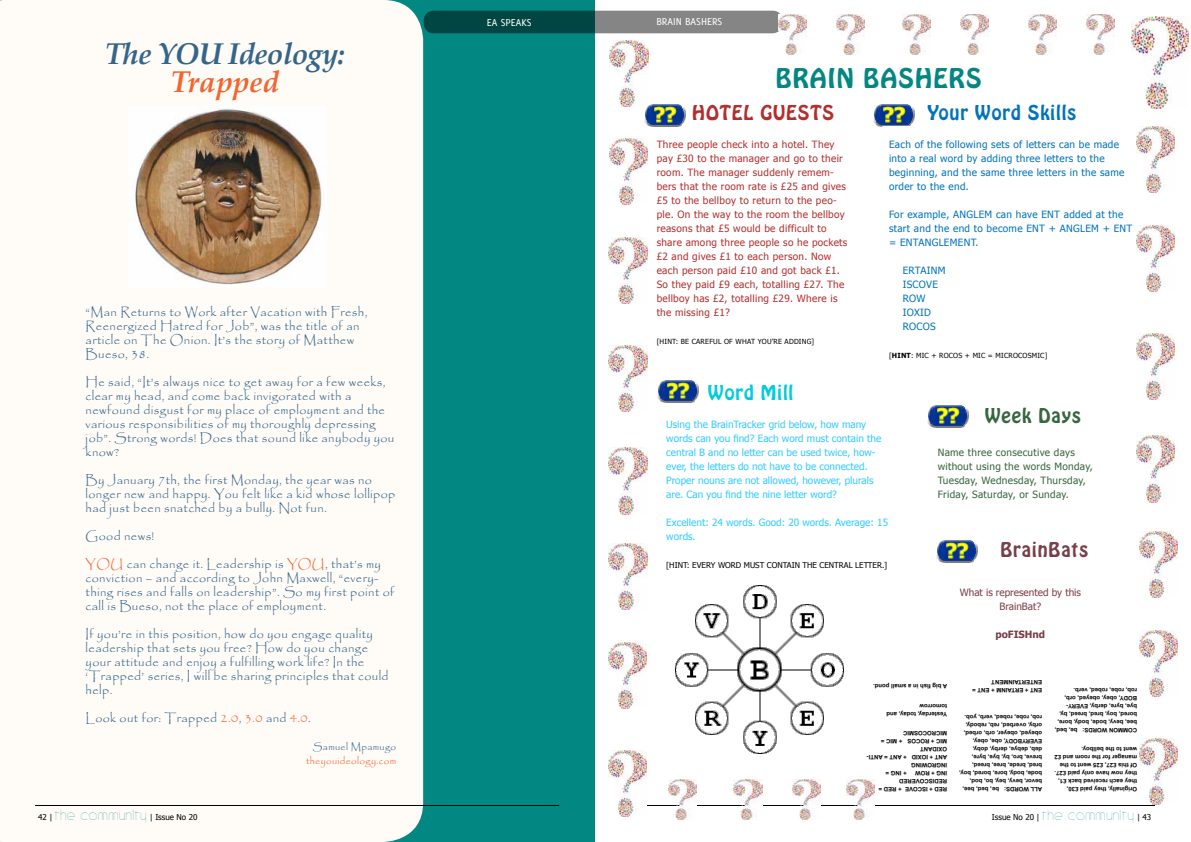
<style>
.page{position:relative;width:1191px;height:842px;background:#fff}
.page>*{position:absolute;margin:0;border:0;box-sizing:border-box;transform-origin:0 0}
.t1{font:italic 700 30px "Palatino Linotype";letter-spacing:-.03em;color:#368}
.t2{font:italic 700 30px "Palatino Linotype";color:#f26531}
.t3{font:24px "Hobo Std";letter-spacing:.05em;color:#028782}
.t4{font:18px "Hobo Std";letter-spacing:.05em;color:#0073bd}
.t5{font:18px "Hobo Std";letter-spacing:.05em;color:#b42e2e}
.t6{font:18px "Hobo Std";letter-spacing:.05em;color:#7a3e48}
.t7{font:18px "Hobo Std";letter-spacing:.05em;color:#37653e}
.t8{font:18px "Hobo Std";letter-spacing:.05em;color:#00ccde}
.t9{font:12.5px/14px "Papyrus";letter-spacing:.03em;color:#368}
.t10{font:11px "Delicious";color:#fff}
.t11{font:10px/14px "Tahoma";letter-spacing:.03em;color:#b42e2e}
.t12{font:10px/14px "Tahoma";color:#3cf}
.t13{font:10px/14px "Tahoma";letter-spacing:.03em;color:#0073bd}
.t14{font:10px/14px "Tahoma";letter-spacing:.03em;color:#37653e}
.t15{font:10px/14px "Tahoma";color:#7a3e48;text-align:center}
.t16{font:10px "Papyrus";letter-spacing:.03em;color:#f26531}
.t17{font:10px "Papyrus";letter-spacing:.03em;color:#368}
.t18{font:700 10px "Tahoma";color:#7a3e48}
.t19{font:8px "Tahoma";color:#000}
.t20{font:7px "Tahoma";letter-spacing:.03em;color:#000}
.t21{font:700 6px/8px "Arial";color:#000}
.s1{color:#f26531}
.s2{font-family:"Circle D";font-size:15px;color:#028782}
.s3{font-weight:700}
</style>
<div class="page">
<img style="left:927px;top:405px;width:41px;height:22px">
<img style="left:874px;top:122px;width:39px;height:4px">
<img style="left:936px;top:540px;width:41px;height:22px">
<img style="left:657px;top:380px;width:41px;height:22px">
<hr style="left:631px;top:805px;width:524px;height:1px;background:#000">
<div style="left:423px;top:0;width:172px;height:842px;background:#028782"></div>
<svg style="left:424px;top:11px;width:358px;height:22px;background:#456665"></svg>
<img style="left:609px;top:448px;width:38px;height:66px">
<img style="left:609px;top:138px;width:38px;height:66px">
<img style="left:609px;top:237px;width:38px;height:66px">
<img style="left:609px;top:345px;width:38px;height:66px">
<img style="left:609px;top:543px;width:38px;height:66px">
<img style="left:608px;top:642px;width:39px;height:66px">
<img style="left:608px;top:750px;width:39px;height:66px">
<img style="left:778px;top:15px;width:28px;height:40px">
<img style="left:836px;top:14px;width:29px;height:40px">
<img style="left:902px;top:14px;width:28px;height:41px">
<img style="left:960px;top:14px;width:28px;height:40px">
<img style="left:1028px;top:14px;width:28px;height:41px">
<img style="left:1086px;top:14px;width:28px;height:40px">
<img style="left:610px;top:40px;width:38px;height:67px">
<img style="left:1131px;top:16px;width:57px;height:92px">
<img style="left:1136px;top:436px;width:38px;height:66px">
<img style="left:1136px;top:126px;width:38px;height:66px">
<img style="left:1136px;top:225px;width:38px;height:66px">
<img style="left:1136px;top:333px;width:38px;height:66px">
<img style="left:1139px;top:531px;width:38px;height:66px">
<img style="left:1139px;top:630px;width:38px;height:66px">
<img style="left:1139px;top:738px;width:38px;height:66px">
<img style="left:668px;top:779px;width:29px;height:40px">
<img style="left:734px;top:780px;width:28px;height:40px">
<img style="left:792px;top:779px;width:28px;height:40px">
<img style="left:644px;top:104px;width:41px;height:22px">
<svg style="left:873px;top:104px;width:42px;height:18px"></svg>
<img style="left:846px;top:779px;width:28px;height:40px">
<img style="left:128px;top:108px;width:194px;height:180px">
<hr style="left:35px;top:805px;width:524px;height:1px;background:#000">
<img style="left:675px;top:585px;width:168px;height:168px">
<h1 class="t1" style="left:105px;top:33px;width:241px">The YOU Ideology:</h1>
<h1 class="t2" style="left:171px;top:60px;width:110px">Trapped</h1>
<p class="t9" style="left:86px;top:305px;width:283px">“Man Returns to Work after Vacation with Fresh, Reenergized Hatred for Job”, was the title of an article on The Onion. It’s the story of Matthew Bueso, 38.</p>
<p class="t9" style="left:86px;top:375px;width:310px">He said, “It’s always nice to get away for a few weeks, clear my head, and come back invigorated with a newfound disgust for my place of employment and the various responsibilities of my thoroughly depressing job”. Strong words! Does that sound like anybody you know?</p>
<p class="t9" style="left:86px;top:473px;width:311px">By January 7th, the first Monday, the year was no longer new and happy. You felt like a kid whose lollipop had just been snatched by a bully. Not fun.</p>
<p class="t9" style="left:86px;top:529px;width:70px">Good news!</p>
<p class="t9" style="left:86px;top:557px;width:310px"><span class="s1">YOU</span> can change it. Leadership is <span class="s1">YOU</span>, that’s my conviction – and according to John Maxwell, “every&shy;thing rises and falls on leadership”. So my first point of call is Bueso, not the place of employment.</p>
<p class="t9" style="left:86px;top:627px;width:304px">If you’re in this position, how do you engage quality leadership that sets you free? How do you change your attitude and enjoy a fulfilling work life? In the ‘Trapped’ series, I will be sharing principles that could help.</p>
<p class="t9" style="left:86px;top:711px;width:227px">Look out for: Trapped <span class="s1">2.0</span>, <span class="s1">3.0</span> and <span class="s1">4.0</span>.</p>
<p class="t17" style="left:313px;top:741px;width:85px">Samuel Mpamugo</p>
<p class="t16" style="left:306px;top:755px;width:92px">theyouideology.com</p>
<p class="t19" style="left:38px;top:812px;width:161px">42 | <span class="s2">The cOMMUNITY</span> | Issue No 20</p>
<p class="t10" style="left:487px;top:17px;width:46px">EA SPEAKS</p>
<p class="t10" style="left:656px;top:15px;width:67px">BRAI N BASHERS</p>
<h2 class="t3" style="left:775px;top:62px;width:207px">BRAIN BASHERS</h2>
<h3 class="t5" style="left:692px;top:100px;width:143px">HOTEL GUESTS</h3>
<h3 class="t4" style="left:927px;top:100px;width:151px">Your Word Skills</h3>
<p class="t13" style="left:889px;top:137px;width:237px">Each of the following sets of letters can be made into a real word by adding three letters to the beginning, and the same three letters in the same order to the end.</p>
<p class="t13" style="left:889px;top:207px;width:245px">For example, ANGLEM can have ENT added at the start and the end to become ENT + ANGLEM + ENT = ENTANGLEMENT.</p>
<p class="t13" style="left:902px;top:263px;width:44px">ERTAINM<br>ISCOVE<br>ROW<br>IOXID<br>ROCOS</p>
<p class="t20" style="left:889px;top:351px;width:160px">[<span class="s3">Hint</span>: MIC + ROCOS + MIC = MICROCOSMIC]</p>
<p class="t11" style="left:656px;top:137px;width:192px">Three people check into a hotel. They pay £30 to the manager and go to their room. The manager suddenly remem&shy;bers that the room rate is £25 and gives £5 to the bellboy to return to the peo&shy;ple. On the way to the room the bellboy reasons that £5 would be difficult to share among three people so he pockets £2 and gives £1 to each person. Now each person paid £10 and got back £1.<br>So they paid £9 each, totalling £27. The bellboy has £2, totalling £29. Where is the missing £1?</p>
<p class="t20" style="left:656px;top:337px;width:159px">[HINT: Be careful o f what you’re adding]</p>
<h3 class="t8" style="left:708px;top:380px;width:86px">Word Mill</h3>
<p class="t12" style="left:666px;top:417px;width:216px">Using the BrainTracker grid below, how many words can you find? Each word must contain the central B and no letter can be used twice, how&shy;ever, the letters do not have to be connected.<br>Proper nouns are not allowed, however, plurals are. Can you find the nine letter word?</p>
<p class="t12" style="left:666px;top:515px;width:223px">Excellent: 24 words. Good: 20 words. Average: 15 words.</p>
<p class="t19" style="left:666px;top:560px;width:112px">[HINT: Every word must cont</p>
<p class="t19" style="left:787px;top:560px;width:102px">ain th e central letter.]</p>
<h3 class="t7" style="left:985px;top:403px;width:98px">Week Days</h3>
<p class="t14" style="left:937px;top:445px;width:157px">Name three consecutive days without using the words Monday,<br>Tuesday, Wednesday, Thursday,<br>Friday, Saturday, or Sunday.</p>
<h3 class="t6" style="left:1000px;top:537px;width:89px">BrainBats</h3>
<p class="t15" style="left:959px;top:585px;width:123px">What is represented by this<br>BrainBat?</p>
<p class="t18" style="left:995px;top:627px;width:51px">poFISHnd</p>
<p class="t21" style="left:947px;top:690px;width:76px;rotate:-180deg">A big fish in a small pond.</p>
<p class="t21" style="left:947px;top:718px;width:62px;rotate:-180deg">Yesterday, today, and tomorrow</p>
<p class="t21" style="left:947px;top:737px;width:35px;rotate:-180deg">MICROCOSM</p>
<p class="t21" style="left:902px;top:745px;width:23px;rotate:-180deg">+MIC =</p>
<p class="t21" style="left:909px;top:745px;width:8px;text-indent:-38px;rotate:-180deg">MIC + ROCOS<br>IC</p>
<p class="t21" style="left:906px;top:761px;width:41px;rotate:-180deg">+ ANT = AN TI-</p>
<p class="t21" style="left:947px;top:761px;width:36px;rotate:-180deg">ANT + IOXID<br>OXID ANT</p>
<p class="t21" style="left:906px;top:777px;width:23px;rotate:-180deg">+ ING =</p>
<p class="t21" style="left:947px;top:777px;width:38px;rotate:-180deg">NI G + ROW<br>NI G R O W NI G</p>
<p class="t21" style="left:947px;top:785px;width:49px;rotate:-180deg">RED SI COVERED</p>
<p class="t21" style="left:947px;top:793px;width:70px;rotate:-180deg">RED + ISCOVE + RED =</p>
<p class="t21" style="left:1003px;top:694px;width:13px;text-indent:-39px;rotate:-180deg">ENT + ERTAINM<br>ENT</p>
<p class="t21" style="left:1042px;top:686px;width:35px;rotate:-180deg">ENTERTAINM</p>
<p class="t21" style="left:994px;top:694px;width:24px;rotate:-180deg">+ ENT =</p>
<p class="t21" style="left:1042px;top:793px;width:84px;rotate:-180deg">All wo rds:<br>bevor, bevy, bey, bo, bod, bode, body, bore, bored, boy, bred, brede, bree, breed, breve, bro, by, bye, byre, deb, debye, derby, doby,<br>EVERYBOD Y, obe, obey, obeyed, obeyer, orb, orbed, orby, overbed, reb, rebody, rob, robe, robed, verb, yob.</p>
<p class="t21" style="left:999px;top:793px;width:38px;rotate:-180deg">be, bed, bee,</p>
<p class="t21" style="left:1137px;top:734px;width:81px;rotate:-180deg">Co mmo n wo rds:<br>bee, bevy, bode, body, bore, bored, boy, bred, breed, by, bye, byre, derby, EVERY-<br>BOD Y, obey, obeyed, orb, rob, robe, robed, verb.</p>
<p class="t21" style="left:1077px;top:734px;width:24px;rotate:-180deg">be, bed,</p>
<p class="t21" style="left:1137px;top:793px;width:84px;rotate:-180deg">Originally, they paid £30, they each received back £1, they now have only paid £27.<br>Of this £27, £25 went to the manager for the room and £2 went to the bellboy.</p>
<p class="t19" style="left:992px;top:812px;width:161px">Issue No 20 | <span class="s2">The cOMMUNITY</span> | 43</p>
</div>
